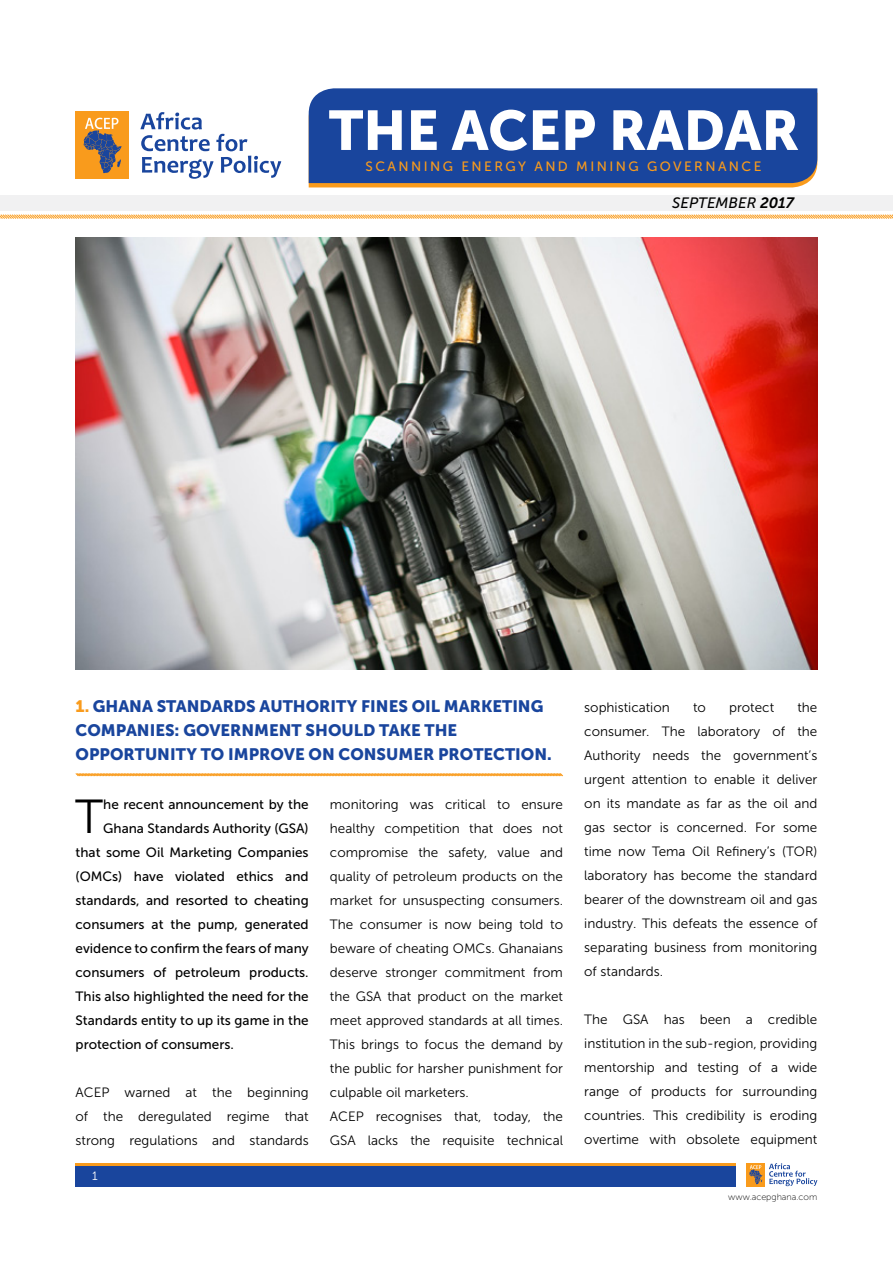
<style>
.page{position:relative;width:893px;height:1263px;background:#fff}
.page>*{position:absolute;margin:0;border:0;box-sizing:border-box;transform-origin:0 0}
.t1{font:55.5px "Museo Sans 900";color:#fff}
.t2{font:47.7px "Museo Sans 300";color:#000}
.t3{font:16.5px/24px "Museo Sans 900";color:#19459d}
.t4{font:italic 15px "Museo Sans 500";color:#000}
.t5{font:13.5px/24px "Museo Sans 300";color:#000;text-align:justify}
.t6{font:13.5px "Museo Sans 500";color:#000}
.t7{font:13.5px "Museo Sans 500";letter-spacing:.18em;color:#f99b1c}
.t8{font:12px "Museo Sans 300";color:#fff}
.t9{font:9px "Museo Sans 100";color:#000}
.s1{font-family:"Museo Sans 700"}
.s2{color:#f99b1c}
</style>
<div class="page">
<div style="left:76px;top:1165px;width:660px;height:21px;background:#19459d"></div>
<hr style="left:76px;top:1163px;width:660px;height:2px;background:#f99b1c">
<div style="left:747px;top:1163px;width:18px;height:23px;background:#f99b1c"></div>
<svg style="left:749px;top:1165px;width:13px;height:19px"></svg>
<svg style="left:769px;top:1163px;width:48px;height:23px"></svg>
<div style="left:0;top:195px;width:893px;height:15px;background:#f1f1f2"></div>
<svg style="left:309px;top:183px;width:498px;height:4px;background:#f39920"></svg>
<div style="left:76px;top:112px;width:53px;height:67px;background:#f99b1c"></div>
<svg style="left:83px;top:118px;width:39px;height:55px"></svg>
<svg style="left:140px;top:112px;width:141px;height:67px"></svg>
<div style="left:309px;top:88px;width:508px;height:95px;background:#19459d"></div>
<svg style="left:0;top:214px;width:893px;height:5px;background:#fbcd8f"></svg>
<img style="left:76px;top:238px;width:741px;height:432px">
<svg style="left:75px;top:773px;width:488px;height:4px;background:#fac174"></svg>
<h1 class="t1" style="left:329px;top:99px;width:472px">THE ACEP RADAR</h1>
<p class="t7" style="left:366px;top:159px;width:397px">SCANNING ENERGY AND MINING GOVERNANCE</p>
<p class="t4" style="left:672px;top:195px;width:123px">SEPTEMBER <span class="s1">2017</span></p>
<p class="t3" style="left:76px;top:694px;width:478px"><span class="s2">1.</span> GHANA STANDARDS AUTHORITY FINES OIL MARKETING<br>COMPANIES: GOVERNMENT SHOULD TAKE THE<br>OPPORTUNITY TO IMPROVE ON CONSUMER PROTECTION.</p>
<p class="t5" style="left:330px;top:792px;width:235px;text-align:left">monitoring was critical to ensure healthy competition that does not compromise the safety, value and quality of petroleum products on the market for unsuspecting consumers.<br>The consumer is now being told to beware of cheating OMCs. Ghanaians deserve stronger commitment from the GSA that product on the market meet approved standards at all times.<br>This brings to focus the demand by the public for harsher punishment for culpable oil marketers.<br>ACEP recognises that, today, the GSA lacks the requisite technical</p>
<h2 class="t2" style="left:75px;top:790px;width:30px">T</h2>
<p class="t6" style="left:103px;top:796px;width:207px">he recent announcement by the</p>
<p class="t6" style="left:103px;top:820px;width:207px">Ghana Standards Authority (GSA)</p>
<p class="t6" style="left:76px;top:844px;width:235px">that some Oil Marketing Companies</p>
<p class="t6" style="left:76px;top:868px;width:235px">(OMCs) have violated ethics and</p>
<p class="t6" style="left:76px;top:892px;width:235px">standards, and resorted to cheating</p>
<p class="t6" style="left:76px;top:916px;width:235px">consumers at the pump, generated</p>
<p class="t6" style="left:76px;top:940px;width:235px">evidence to confirm the fears of many</p>
<p class="t6" style="left:76px;top:964px;width:235px">consumers of petroleum products.</p>
<p class="t6" style="left:76px;top:988px;width:235px">This also highlighted the need for the</p>
<p class="t6" style="left:76px;top:1012px;width:235px">Standards entity to up its game in the</p>
<p class="t6" style="left:76px;top:1036px;width:160px">protection of consumers.</p>
<p class="t5" style="left:76px;top:1080px;width:235px">ACEP warned at the beginning of the deregulated regime that strong regulations and standards</p>
<p class="t8" style="left:92px;top:1169px;width:7px">1</p>
<p class="t5" style="left:584px;top:695px;width:235px;text-indent:213px">the consumer. The laboratory of the Authority needs the government’s urgent attention to enable it deliver on its mandate as far as the oil and gas sector is concerned. For some time now Tema Oil Refinery’s (TOR) laboratory has become the standard bearer of the downstream oil and gas industry. This defeats the essence of separating business from monitoring of standards.</p>
<p class="t5" style="left:584px;top:1007px;width:235px">The GSA has been a credible institution in the sub-region, providing mentorship and testing of a wide range of products for surrounding countries. This credibility is eroding overtime with obsolete equipment</p>
<p class="t5" style="left:584px;top:695px;width:87px">sophistication</p>
<p class="t5" style="left:693px;top:695px;width:14px">to</p>
<p class="t5" style="left:729px;top:695px;width:46px">protect</p>
<p class="t9" style="left:728px;top:1192px;width:91px">www.acepghana.com</p>
</div>
